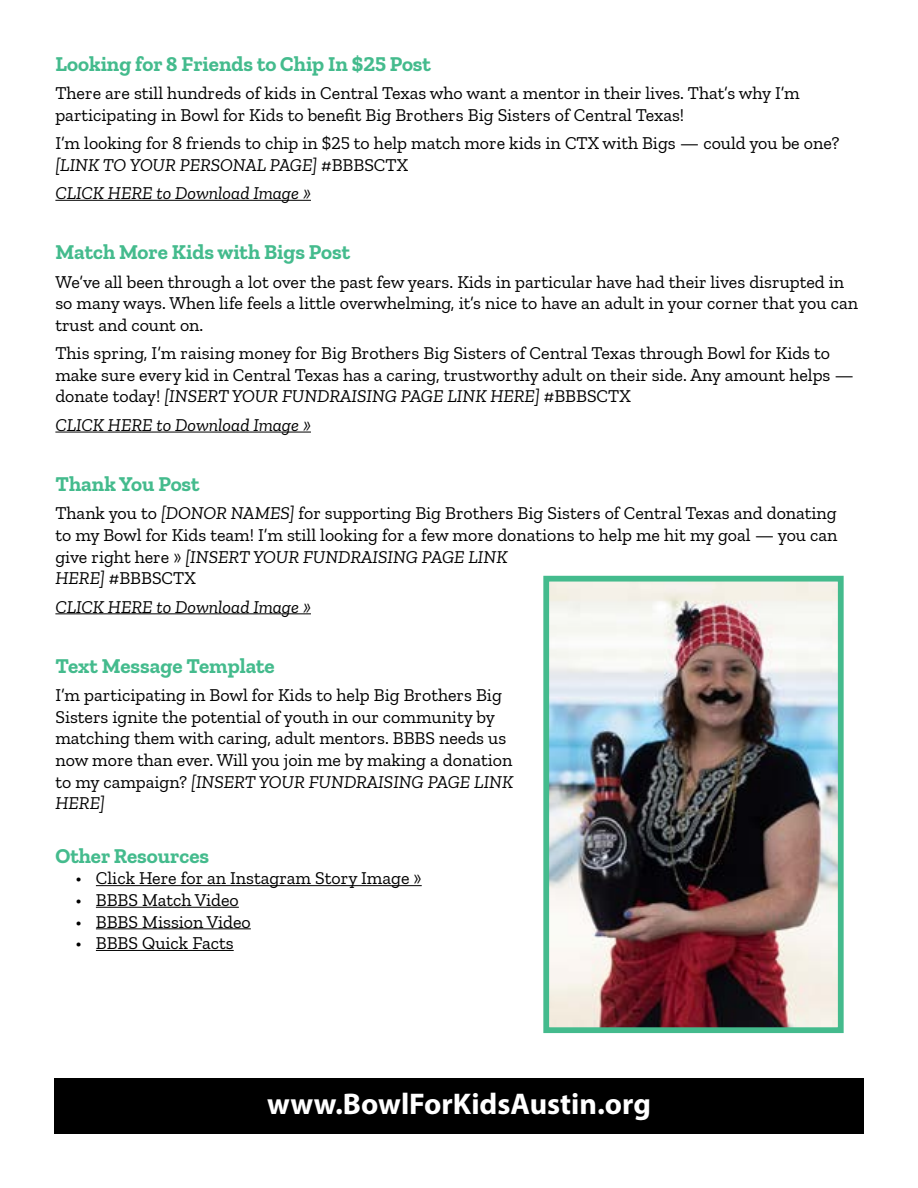
<style>
.page{position:relative;width:918px;height:1188px;background:#fff}
.page>*{position:absolute;margin:0;border:0;box-sizing:border-box;transform-origin:0 0}
.t1{font:700 30px "Myriad Pro";color:#fff}
.t2{font:700 21px "Zilla Slab";color:#44bb8d}
.t3{font:18px/21.6px "Zilla Slab";color:#000}
.t4{font:italic 18px "Zilla Slab";color:#000}
.s1{font-style:italic}
</style>
<div class="page">
<img style="left:550px;top:583px;width:287px;height:443px">
<div style="left:543px;top:576px;width:301px;height:457px;border:6px solid #44bb8d"></div>
<div style="left:54px;top:1079px;width:809px;height:55px;background:#000"></div>
<hr style="left:55px;top:200px;width:256px;height:1px;background:#000">
<hr style="left:55px;top:432px;width:256px;height:1px;background:#000">
<hr style="left:55px;top:613px;width:256px;height:1px;background:#000">
<hr style="left:96px;top:885px;width:326px;height:1px;background:#000">
<hr style="left:96px;top:907px;width:143px;height:1px;background:#000">
<hr style="left:96px;top:928px;width:155px;height:1px;background:#000">
<hr style="left:96px;top:950px;width:138px;height:1px;background:#000">
<p class="t2" style="left:55px;top:52px;width:377px">Looking for 8 Friends to Chip In $25 Post</p>
<p class="t3" style="left:55px;top:82px;width:746px">There are still hundreds of kids in Central Texas who want a mentor in their lives. That’s why I’m participating in Bowl for Kids to benefit Big Brothers Big Sisters of Central Texas!</p>
<p class="t3" style="left:55px;top:132px;width:786px">I’m looking for 8 friends to chip in $25 to help match more kids in CTX with Bigs — could you be one? <span class="s1">[LINK TO YOUR PERSONAL PAGE]</span> #BBBSCTX</p>
<p class="t4" style="left:55px;top:183px;width:257px">CLICK HERE to Download Image »</p>
<p class="t2" style="left:55px;top:240px;width:296px">Match More Kids with Bigs Post</p>
<p class="t3" style="left:55px;top:271px;width:804px">We’ve all been through a lot over the past few years. Kids in particular have had their lives disrupted in so many ways. When life feels a little overwhelming, it’s nice to have an adult in your corner that you can trust and count on.</p>
<p class="t3" style="left:55px;top:342px;width:800px">This spring, I’m raising money for Big Brothers Big Sisters of Central Texas through Bowl for Kids to make sure every kid in Central Texas has a caring, trustworthy adult on their side. Any amount helps — donate today! <span class="s1">[INSERT YOUR FUNDRAISING PAGE LINK HERE]</span> #BBBSCTX</p>
<p class="t4" style="left:55px;top:415px;width:257px">CLICK HERE to Download Image »</p>
<p class="t2" style="left:55px;top:472px;width:146px">Thank You Post</p>
<p class="t3" style="left:55px;top:503px;width:784px">Thank you to <span class="s1">[DONOR NAMES]</span> for supporting Big Brothers Big Sisters of Central Texas and donating to my Bowl for Kids team! I’m still looking for a few more donations to help me hit my goal — you can give right here » <span class="s1">[INSERT YOUR FUNDRAISING PAGE LINK<br>HERE]</span> #BBBSCTX</p>
<p class="t4" style="left:55px;top:597px;width:257px">CLICK HERE to Download Image »</p>
<p class="t2" style="left:55px;top:654px;width:221px">Text Message Template</p>
<p class="t3" style="left:55px;top:684px;width:459px">I’m participating in Bowl for Kids to help Big Brothers Big Sisters ignite the potential of youth in our community by matching them with caring, adult mentors. BBBS needs us now more than ever. Will you join me by making a donation to my campaign? <span class="s1">[INSERT YOUR FUNDRAISING PAGE LINK HERE]</span></p>
<p class="t2" style="left:55px;top:844px;width:155px">Other Resources</p>
<p class="t3" style="left:76px;top:868px;width:348px">• Click Here for an Instagram Story Image »</p>
<p class="t3" style="left:76px;top:889px;width:165px">• BBBS Match Video</p>
<p class="t3" style="left:76px;top:911px;width:177px">• BBBS Mission Video</p>
<p class="t3" style="left:76px;top:932px;width:160px">• BBBS Quick Facts</p>
<h1 class="t1" style="left:267px;top:1085px;width:385px">www.BowlForKidsAustin.org</h1>
</div>
